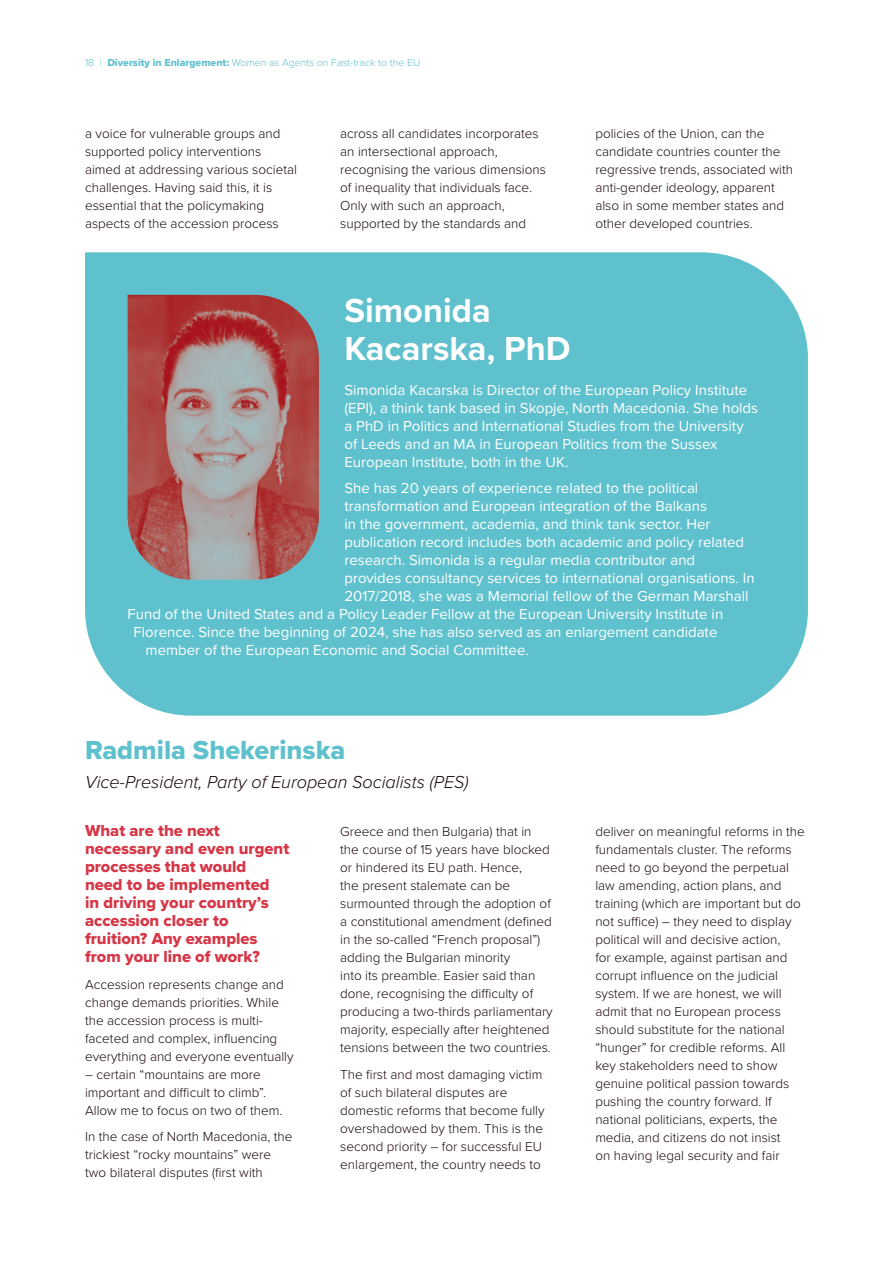
<style>
.page{position:relative;width:893px;height:1263px;background:#fff}
.page>*{position:absolute;margin:0;border:0;box-sizing:border-box;transform-origin:0 0}
.t1{font:700 34.5px/37.5px "Proxima Nova";color:#fff}
.t2{font:27px "Proxima Nova Extrabld";color:#5fc1cd}
.t3{font:italic 300 18px "Proxima Nova";color:#180607}
.t4{font:16.5px/18px "Proxima Nova Extrabld";color:#d63646}
.t5{font:15px/18px "Proxima Nova";color:#fff}
.t6{font:300 13.5px/18px "Proxima Nova";color:#180607}
.t7{font:300 10.5px "Proxima Nova";color:#5fc1cd}
.s1{font-family:"Proxima Nova Extrabld";font-weight:400}
</style>
<div class="page">
<div style="left:85px;top:252px;width:723px;height:464px;background:#5fc1cd"></div>
<img style="left:128px;top:295px;width:191px;height:285px">
<p class="t7" style="left:85px;top:54px;width:337px">18 | <span class="s1">Diversity in Enlargement:</span> Women as Agents on Fast-track to the EU</p>
<p class="t6" style="left:85px;top:124px;width:213px">a voice for vulnerable groups and supported policy interventions aimed at addressing various societal challenges. Having said this, it is essential that the policymaking aspects of the accession process</p>
<p class="t6" style="left:340px;top:124px;width:207px">across all candidates incorporates an intersectional approach, recognising the various dimensions of inequality that individuals face.<br>Only with such an approach, supported by the standards and</p>
<p class="t6" style="left:595px;top:124px;width:199px">policies of the Union, can the candidate countries counter the regressive trends, associated with anti-gender ideology, apparent also in some member states and other developed countries.</p>
<h1 class="t1" style="left:344px;top:291px;width:228px">Simonida<br>Kacarska, PhD</h1>
<p class="t5" style="left:344px;top:380px;width:415px">Simonida Kacarska is Director of the European Policy Institute (EPI), a think tank based in Skopje, North Macedonia. She holds a PhD in Politics and International Studies from the University of Leeds and an MA in European Politics from the Sussex European Institute, both in the UK.</p>
<p class="t5" style="left:344px;top:478px;width:355px">She has 20 years of experience related to the political</p>
<p class="t5" style="left:344px;top:496px;width:364px">transformation and European integration of the Balkans</p>
<p class="t5" style="left:344px;top:514px;width:367px">in the government, academia, and think tank sector. Her</p>
<p class="t5" style="left:344px;top:532px;width:401px">publication record includes both academic and policy related</p>
<p class="t5" style="left:344px;top:550px;width:352px">research. Simonida is a regular media contributor and</p>
<p class="t5" style="left:344px;top:568px;width:412px">provides consultancy services to international organisations. In</p>
<p class="t5" style="left:344px;top:586px;width:405px">2017/2018, she was a Memorial fellow of the German Marshall</p>
<p class="t5" style="left:128px;top:604px;width:597px">Fund of the United States and a Policy Leader Fellow at the European University Institute in</p>
<p class="t5" style="left:134px;top:622px;width:585px">Florence. Since the beginning of 2024, she has also served as an enlargement candidate</p>
<p class="t5" style="left:146px;top:640px;width:385px">member of the European Economic and Social Committee.</p>
<h2 class="t2" style="left:85px;top:730px;width:262px">Radmila Shekerinska</h2>
<h3 class="t3" style="left:85px;top:769px;width:385px">Vice-President, Party of European Socialists (PES)</h3>
<p class="t4" style="left:85px;top:821px;width:206px">What are the next necessary and even urgent processes that would<br>need to be implemented<br>in driving your country’s accession closer to fruition? Any examples from your line of work?</p>
<p class="t6" style="left:85px;top:974px;width:210px">Accession represents change and change demands priorities. While the accession process is multi&shy;faceted and complex, influencing everything and everyone eventually</p>
<p class="t6" style="left:85px;top:1064px;width:199px">– certain “mountains are more important and difficult to climb”.<br>Allow me to focus on two of them.</p>
<p class="t6" style="left:85px;top:1127px;width:209px">In the case of North Macedonia, the trickiest “rocky mountains” were two bilateral disputes (first with</p>
<p class="t6" style="left:340px;top:822px;width:214px">Greece and then Bulgaria) that in the course of 15 years have blocked or hindered its EU path. Hence,<br>the present stalemate can be surmounted through the adoption of a constitutional amendment (defined in the so-called “French proposal”) adding the Bulgarian minority<br>into its preamble. Easier said than done, recognising the difficulty of producing a two-thirds parliamentary majority, especially after heightened tensions between the two countries.</p>
<p class="t6" style="left:340px;top:1064px;width:206px">The first and most damaging victim of such bilateral disputes are domestic reforms that become fully overshadowed by them. This is the second priority – for successful EU enlargement, the country needs to</p>
<p class="t6" style="left:595px;top:822px;width:211px">deliver on meaningful reforms in the fundamentals cluster. The reforms need to go beyond the perpetual law amending, action plans, and training (which are important but do not suffice) – they need to display political will and decisive action,<br>for example, against partisan and corrupt influence on the judicial system. If we are honest, we will admit that no European process should substitute for the national “hunger” for credible reforms. All key stakeholders need to show genuine political passion towards pushing the country forward. If national politicians, experts, the media, and citizens do not insist<br>on having legal security and fair</p>
</div>
